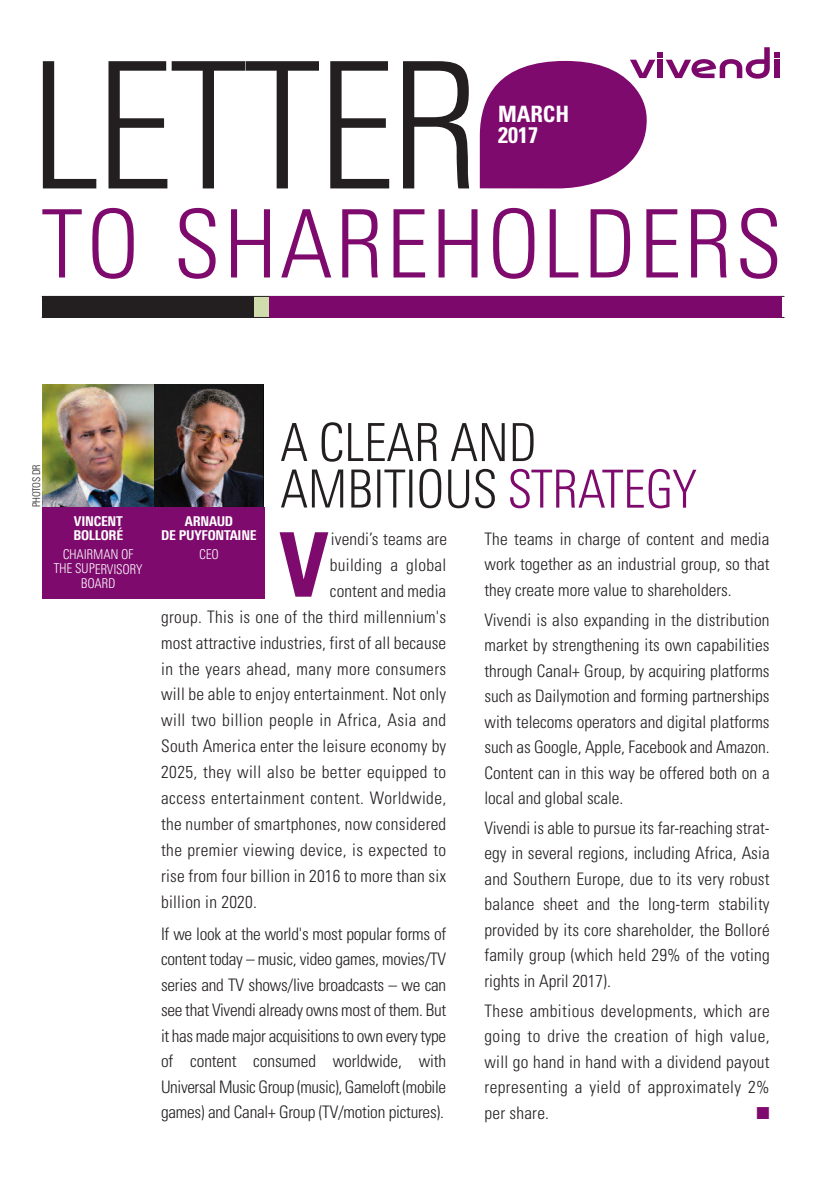
<style>
.page{position:relative;width:830px;height:1178px;background:#fff}
.page>*{position:absolute;margin:0;border:0;box-sizing:border-box;transform-origin:0 0}
.t1{font:300 condensed 176.25px "Univers";letter-spacing:-.025em;color:#231f20}
.t2{font:300 condensed 94.5px "Univers";letter-spacing:.035em;color:#7e0a6d}
.t3{font:700 condensed 89.25px "Univers";color:#7e0a6d}
.t4{font:300 condensed 52.5px/46.5px "LT Univers";letter-spacing:-.015em;color:#231f20}
.t5{font:700 condensed 22.5px/20.7px "Univers";color:#fff}
.t6{font:300 condensed 17.25px/25.5px "Univers";letter-spacing:.015em;color:#231f20;text-align:justify}
.t7{font:17.25px "Zapf Dingbats";color:#7e0a6d}
.t8{font:800 condensed 13.5px/14.5px "LT Univers";letter-spacing:-.015em;color:#fff}
.t9{font:300 condensed 13.5px/14.5px "LT Univers";letter-spacing:-.02em;color:#fff;text-align:center}
.t10{font:300 condensed 10.5px "Univers";letter-spacing:-.055em;color:#231f20}
.s1{color:#7e0a6d}
</style>
<div class="page">
<img style="left:42px;top:385px;width:112px;height:122px">
<img style="left:154px;top:385px;width:110px;height:122px">
<div style="left:253px;top:297px;width:15px;height:21px;background:#cfddad"></div>
<div style="left:43px;top:297px;width:211px;height:21px;background:#231f20"></div>
<hr style="left:42px;top:296px;width:742px;height:1px;background:#231f20">
<hr style="left:42px;top:317px;width:742px;height:1px;background:#231f20">
<div style="left:268px;top:296px;width:513px;height:21px;background:#7b086a"></div>
<div style="left:42px;top:507px;width:222px;height:91px;background:#7e0a6d"></div>
<svg style="left:479px;top:47px;width:300px;height:142px"></svg>
<h1 class="t1" style="left:31px;top:61px;width:449px">LETTER</h1>
<h2 class="t2" style="left:41px;top:209px;width:742px">TO SHAREHOLDERS</h2>
<h3 class="t5" style="left:497px;top:106px;width:73px">MARCH<br>2017</h3>
<p class="t10" style="left:33px;top:507px;width:43px;rotate:-90deg">PHOTOS DR</p>
<p class="t8" style="left:73px;top:515px;width:51px">VINCENT<br>BOLLORÉ</p>
<p class="t9" style="left:54px;top:548px;width:90px">CHAIRMAN OF<br>THE SUPERVISORY<br>BOARD</p>
<h3 class="t4" style="left:280px;top:424px;width:418px">A CLEAR AND<br>AMBITIOUS <span class="s1">STRATEGY</span></h3>
<p class="t8" style="left:161px;top:515px;width:97px;text-align:center">ARNAUD<br>DE PUYFONTAINE</p>
<p class="t9" style="left:199px;top:548px;width:21px">CEO</p>
<h3 class="t3" style="left:279px;top:532px;width:51px">V</h3>
<p class="t6" style="left:330px;top:527px;width:118px">ivendi’s teams are</p>
<p class="t6" style="left:330px;top:553px;width:118px">building a global</p>
<p class="t6" style="left:330px;top:579px;width:118px">content and media</p>
<p class="t6" style="left:161px;top:605px;width:286px">group. This is one of the third millennium's</p>
<p class="t6" style="left:161px;top:631px;width:286px">most attractive industries, first of all because</p>
<p class="t6" style="left:161px;top:657px;width:286px">in the years ahead, many more consumers</p>
<p class="t6" style="left:161px;top:683px;width:286px">will be able to enjoy entertainment. Not only</p>
<p class="t6" style="left:161px;top:709px;width:286px">will two billion people in Africa, Asia and</p>
<p class="t6" style="left:161px;top:735px;width:286px">South America enter the leisure economy by</p>
<p class="t6" style="left:161px;top:761px;width:286px">2025, they will also be better equipped to</p>
<p class="t6" style="left:161px;top:787px;width:286px">access entertainment content. Worldwide,</p>
<p class="t6" style="left:161px;top:813px;width:286px">the number of smartphones, now considered</p>
<p class="t6" style="left:161px;top:839px;width:286px">the premier viewing device, is expected to</p>
<p class="t6" style="left:161px;top:865px;width:286px">rise from four billion in 2016 to more than six</p>
<p class="t6" style="left:161px;top:891px;width:97px">billion in 2020.</p>
<p class="t6" style="left:161px;top:922px;width:286px">If we look at the world's most popular forms of content today – music, video games, movies/TV series and TV shows/live broadcasts – we can see that Vivendi already owns most of them. But it has made major acquisitions to own every type of content consumed worldwide, with Universal Music Group (music), Gameloft (mobile games) and Canal+ Group (TV/motion pictures).</p>
<p class="t6" style="left:484px;top:527px;width:286px">The teams in charge of content and media work together as an industrial group, so that they create more value to shareholders.</p>
<p class="t6" style="left:484px;top:608px;width:286px">Vivendi is also expanding in the distribution market by strengthening its own capabilities through Canal+ Group, by acquiring platforms such as Dailymotion and forming partnerships with telecoms operators and digital platforms such as Google, Apple, Facebook and Amazon.<br>Content can in this way be offered both on a local and global scale.</p>
<p class="t6" style="left:484px;top:816px;width:286px">Vivendi is able to pursue its far-reaching strat&shy;egy in several regions, including Africa, Asia and Southern Europe, due to its very robust balance sheet and the long-term stability provided by its core shareholder, the Bolloré family group (which held 29% of the voting rights in April 2017).</p>
<p class="t6" style="left:484px;top:999px;width:286px">These ambitious developments, which are going to drive the creation of high value, will go hand in hand with a dividend payout representing a yield of approximately 2% per share.</p>
<p class="t7" style="left:756px;top:1102px;width:15px">■</p>
</div>
